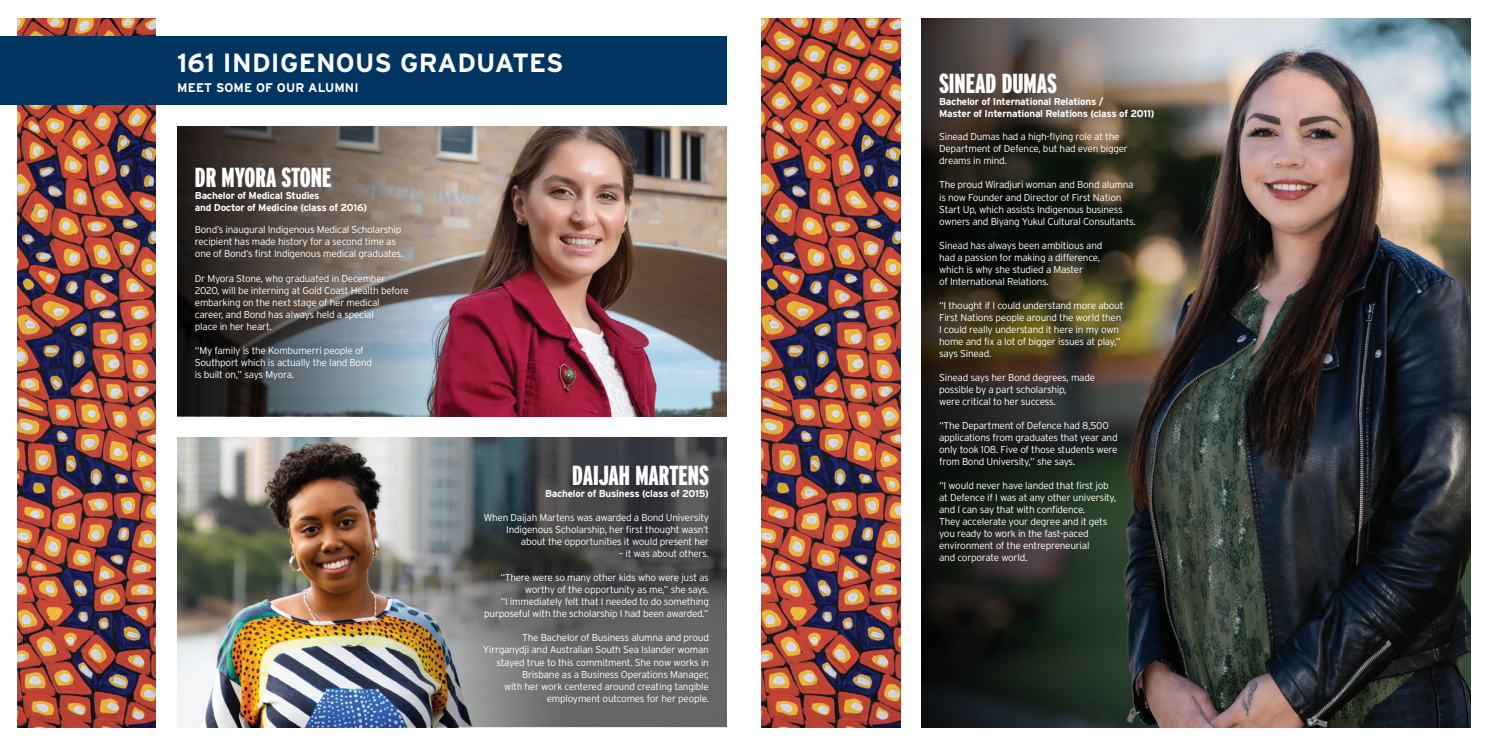
<style>
.page{position:relative;width:1489px;height:745px;background:#fff}
.page>*{position:absolute;margin:0;border:0;box-sizing:border-box;transform-origin:0 0}
.body_copy{font:900 27.5px "Interstate Compressed";color:#fff}
.intro_serif{font:700 26.25px "Interstate";letter-spacing:.01em;color:#fff}
.intro_serif-2{font:700 12.5px "Interstate";letter-spacing:.01em;color:#fff}
.body_copy-2{font:300 10px/12px "Interstate";letter-spacing:-.025em;color:#fff}
.body_copy-3{font:700 10px/12px "Interstate";letter-spacing:-.025em;color:#fff}
</style>
<div class="page">
<img style="left:532px;top:126px;width:194px;height:290px">
<img style="left:1276px;top:18px;width:194px;height:708px">
<img style="left:18px;top:18px;width:138px;height:708px">
<img style="left:761px;top:18px;width:139px;height:708px">
<img style="left:177px;top:126px;width:355px;height:290px">
<img style="left:921px;top:18px;width:355px;height:708px">
<div style="left:0;top:36px;width:726px;height:69px;background:#003562"></div>
<img style="left:177px;top:437px;width:207px;height:289px">
<svg style="left:384px;top:437px;width:342px;height:289px;background:#646565"></svg>
<p class="intro_serif" style="left:177px;top:48px;width:388px">161 INDIGENOUS GRADUATES</p>
<p class="intro_serif-2" style="left:177px;top:81px;width:183px">MEET SOME OF OUR ALUMNI</p>
<p class="body_copy" style="left:195px;top:162px;width:138px">DR MYORA STONE</p>
<p class="body_copy-3" style="left:195px;top:189px;width:174px">Bachelor of Medical Studies<br>and Doctor of Medicine (class of 2016)</p>
<p class="body_copy-2" style="left:195px;top:224px;width:210px">Bond’s inaugural Indigenous Medical Scholarship recipient has made history for a second time as one of Bond’s first Indigenous medical graduates.</p>
<p class="body_copy-2" style="left:195px;top:272px;width:215px">Dr Myora Stone, who graduated in December 2020, will be interning at Gold Coast Health before embarking on the next stage of her medical career, and Bond has always held a special<br>place in her heart.</p>
<p class="body_copy-2" style="left:195px;top:344px;width:179px">“My family is the Kombumerri people of<br>Southport which is actually the land Bond is built on,” says Myora.</p>
<p class="body_copy" style="left:572px;top:460px;width:138px">DAIJAH MARTENS</p>
<p class="body_copy-3" style="left:545px;top:487px;width:165px">Bachelor of Business (class of 2015)</p>
<p class="body_copy-2" style="left:484px;top:511px;width:226px;text-align:right">When Daijah Martens was awarded a Bond University<br>Indigenous Scholarship, her first thought wasn’t about the opportunities it would present her</p>
<p class="body_copy-2" style="left:619px;top:547px;width:91px">– it was about others.</p>
<p class="body_copy-2" style="left:500px;top:571px;width:210px;text-align:right">“There were so many other kids who were just as worthy of the opportunity as me,” she says.</p>
<p class="body_copy-2" style="left:484px;top:595px;width:226px;text-align:right">“I immediately felt that I needed to do something purposeful with the scholarship I had been awarded.”</p>
<p class="body_copy-2" style="left:483px;top:631px;width:227px;text-align:right">The Bachelor of Business alumna and proud Yirrganydji and Australian South Sea Islander woman stayed true to this commitment. She now works in Brisbane as a Business Operations Manager,<br>with her work centered around creating tangible employment outcomes for her people.</p>
<p class="body_copy" style="left:939px;top:68px;width:119px">SINEAD DUMAS</p>
<p class="body_copy-3" style="left:939px;top:95px;width:166px">Bachelor of International Relations /</p>
<p class="body_copy-3" style="left:939px;top:107px;width:217px">Master of International Relations (class of 2011)</p>
<p class="body_copy-2" style="left:939px;top:131px;width:182px">Sinead Dumas had a high-flying role at the</p>
<p class="body_copy-2" style="left:939px;top:143px;width:190px">Department of Defence, but had even bigger</p>
<p class="body_copy-2" style="left:939px;top:155px;width:69px">dreams in mind.</p>
<p class="body_copy-2" style="left:939px;top:179px;width:198px">The proud Wiradjuri woman and Bond alumna is now Founder and Director of First Nation Start Up, which assists Indigenous business owners and Biyang Yukul Cultural Consultants.</p>
<p class="body_copy-2" style="left:939px;top:239px;width:165px">Sinead has always been ambitious and had a passion for making a difference, which is why she studied a Master<br>of International Relations.</p>
<p class="body_copy-2" style="left:939px;top:299px;width:186px">“I thought if I could understand more about</p>
<p class="body_copy-2" style="left:939px;top:311px;width:184px">First Nations people around the world then</p>
<p class="body_copy-2" style="left:939px;top:323px;width:181px">I could really understand it here in my own</p>
<p class="body_copy-2" style="left:939px;top:335px;width:183px">home and fix a lot of bigger issues at play,”</p>
<p class="body_copy-2" style="left:939px;top:347px;width:54px">says Sinead.</p>
<p class="body_copy-2" style="left:939px;top:371px;width:157px">Sinead says her Bond degrees, made</p>
<p class="body_copy-2" style="left:939px;top:383px;width:129px">possible by a part scholarship, were critical to her success.</p>
<p class="body_copy-2" style="left:939px;top:419px;width:171px">“The Department of Defence had 8,500</p>
<p class="body_copy-2" style="left:939px;top:431px;width:180px">applications from graduates that year and</p>
<p class="body_copy-2" style="left:939px;top:443px;width:180px">only took 108. Five of those students were</p>
<p class="body_copy-2" style="left:939px;top:455px;width:138px">from Bond University,” she says.</p>
<p class="body_copy-2" style="left:939px;top:479px;width:171px">“I would never have landed that first job</p>
<p class="body_copy-2" style="left:939px;top:491px;width:179px">at Defence if I was at any other university,</p>
<p class="body_copy-2" style="left:939px;top:503px;width:170px">and I can say that with confidence.<br>They accelerate your degree and it gets you ready to work in the fast-paced environment of the entrepreneurial and corporate world.</p>
</div>
